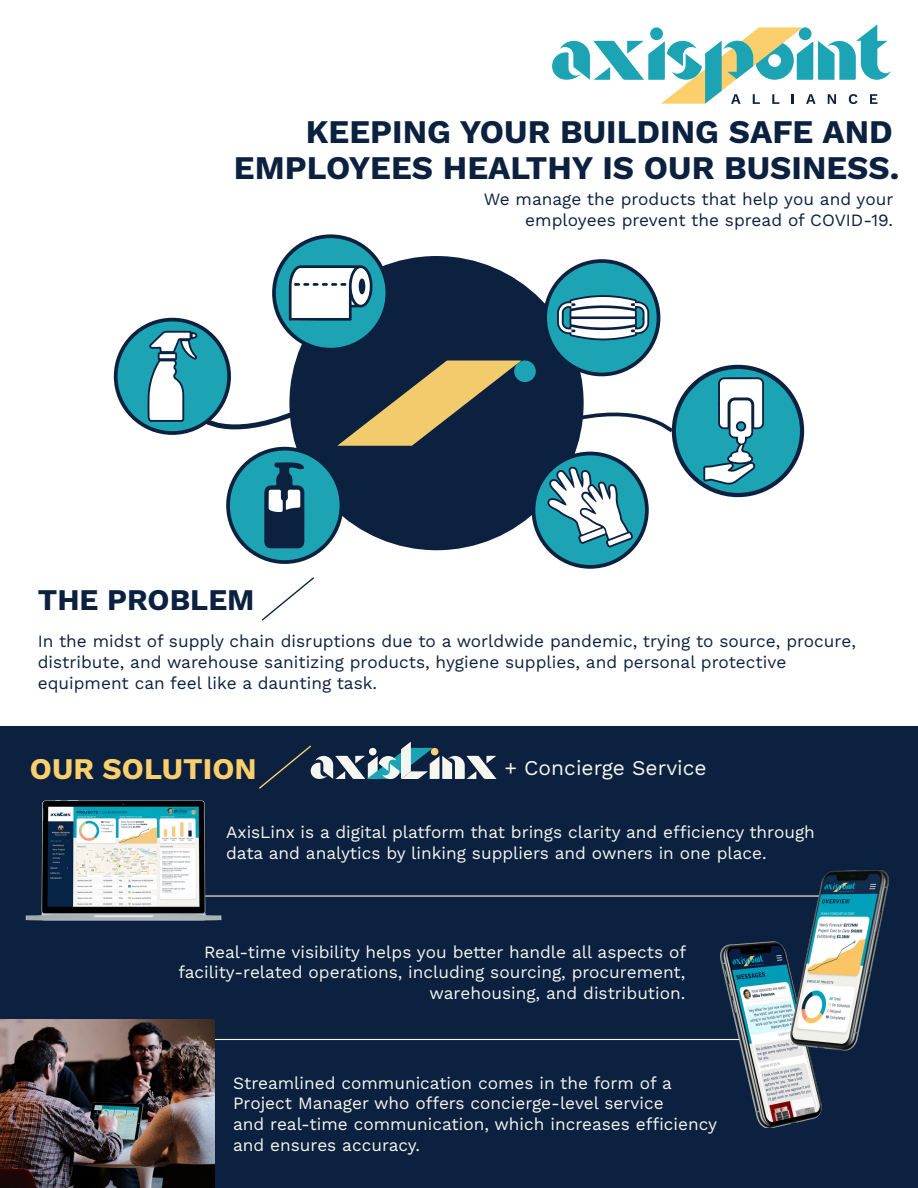
<style>
.page{position:relative;width:918px;height:1188px;background:#fff}
.page>*{position:absolute;margin:0;border:0;box-sizing:border-box;transform-origin:0 0}
.t1{font:700 33px/36px "Work Sans";color:#0b213f;text-align:right}
.t2{font:700 30px "Work Sans";color:#fbd06c}
.t3{font:700 30px "Work Sans";color:#0b213f}
.t4{font:21px "Work Sans";color:#f5f6ef}
.t5{font:17.25px/20.7px "Work Sans";color:#f5f6ef}
.t6{font:17.25px/20.7px "Work Sans";color:#0b213f}
</style>
<div class="page">
<div style="left:0;top:727px;width:918px;height:461px;background:#0b213f"></div>
<svg style="left:262px;top:577px;width:52px;height:44px"></svg>
<hr style="left:195px;top:895px;width:681px;height:2px;background:#f5f6ef">
<hr style="left:30px;top:1039px;width:714px;height:1px;background:#f5f6ef">
<img style="left:25px;top:800px;width:239px;height:121px">
<img style="left:0;top:1020px;width:215px;height:168px">
<img style="left:720px;top:870px;width:168px;height:258px">
<svg style="left:259px;top:742px;width:238px;height:47px"></svg>
<svg style="left:552px;top:24px;width:339px;height:80px"></svg>
<div style="left:289px;top:256px;width:295px;height:294px;background:#0b213f;border-radius:50%"></div>
<div style="left:514px;top:361px;width:22px;height:21px;background:#1ca4b4;border-radius:50%"></div>
<svg style="left:337px;top:361px;width:184px;height:85px"></svg>
<div style="left:116px;top:320px;width:113px;height:113px;background:#1ca4b4;border-radius:50%"></div>
<div style="left:114px;top:318px;width:117px;height:117px;border:4px solid #0b213f;border-radius:50%"></div>
<div style="left:274px;top:236px;width:113px;height:114px;background:#1ca4b4;border-radius:50%"></div>
<div style="left:272px;top:234px;width:117px;height:118px;border:4px solid #0b213f;border-radius:50%"></div>
<svg style="left:289px;top:265px;width:84px;height:56px;background:#b3c7ce"></svg>
<div style="left:228px;top:449px;width:113px;height:113px;background:#1ca4b4;border-radius:50%"></div>
<div style="left:226px;top:447px;width:117px;height:117px;border:4px solid #0b213f;border-radius:50%"></div>
<svg style="left:264px;top:462px;width:40px;height:86px"></svg>
<div style="left:545px;top:261px;width:114px;height:113px;background:#1ca4b4;border-radius:50%"></div>
<div style="left:543px;top:259px;width:117px;height:117px;border:4px solid #0b213f;border-radius:50%"></div>
<svg style="left:555px;top:293px;width:97px;height:56px"></svg>
<svg style="left:533px;top:453px;width:114px;height:114px;background:#198ea0"></svg>
<div style="left:532px;top:452px;width:117px;height:117px;border:4px solid #0b213f;border-radius:50%"></div>
<svg style="left:544px;top:463px;width:92px;height:88px"></svg>
<div style="left:674px;top:367px;width:128px;height:128px;background:#1ca4b4;border-radius:50%"></div>
<div style="left:672px;top:365px;width:132px;height:132px;border:4px solid #0b213f;border-radius:50%"></div>
<svg style="left:701px;top:375px;width:65px;height:123px"></svg>
<svg style="left:147px;top:330px;width:184px;height:113px"></svg>
<svg style="left:580px;top:401px;width:96px;height:34px"></svg>
<p class="t1" style="left:234px;top:112px;width:667px">KEEPING YOUR BUILDING SAFE AND<br>EMPLOYEES HEALTHY IS OUR BUSINESS.</p>
<p class="t3" style="left:38px;top:577px;width:218px">THE PROBLEM</p>
<p class="t6" style="left:484px;top:188px;width:411px;text-align:right">We manage the products that help you and your employees prevent the spread of COVID-19.</p>
<p class="t6" style="left:38px;top:630px;width:820px">In the midst of supply chain disruptions due to a worldwide pandemic, trying to source, procure, distribute, and warehouse sanitizing products, hygiene supplies, and personal protective equipment can feel like a daunting task.</p>
<p class="t2" style="left:30px;top:746px;width:228px">OUR SOLUTION</p>
<p class="t4" style="left:504px;top:752px;width:204px">+ Concierge Service</p>
<p class="t5" style="left:226px;top:821px;width:590px">AxisLinx is a digital platform that brings clarity and efficiency through data and analytics by linking suppliers and owners in one place.</p>
<p class="t5" style="left:204px;top:941px;width:484px">Real-time visibility helps you better handle all aspects of</p>
<p class="t5" style="left:179px;top:961px;width:508px;text-align:right">facility-related operations, including sourcing, procurement, warehousing, and distribution.</p>
<p class="t5" style="left:233px;top:1072px;width:485px">Streamlined communication comes in the form of a Project Manager who offers concierge-level service<br>and real-time communication, which increases efficiency and ensures accuracy.</p>
</div>
